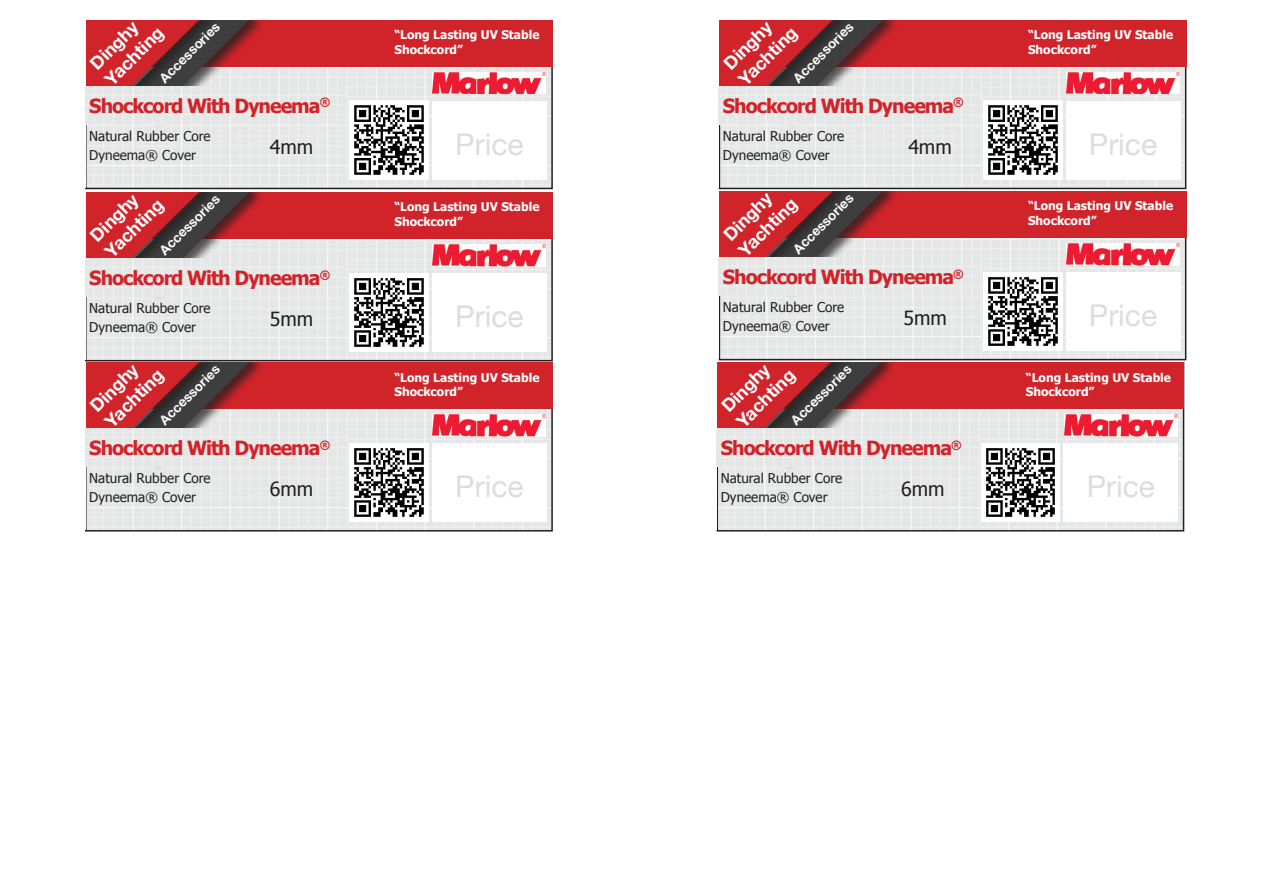
<style>
.page{position:relative;width:1263px;height:893px;background:#fff}
.page>*{position:absolute;margin:0;border:0;box-sizing:border-box;transform-origin:0 0}
.t1{font:30px "Helvetica Neue";color:#dcdddf}
.t2{font:700 19.5px "Tahoma";letter-spacing:-.05em;color:#d1232a}
.t3{font:19.5px "Tahoma";color:#231f20}
.t4{font:700 18px/21.6px "Helvetica Neue";color:#fff}
.t5{font:13.5px "Tahoma";color:#231f20}
.t6{font:700 13.5px "Helvetica Neue";color:#fff}
.t7{font:700 12px/14.4px "Tahoma";color:#fff}
</style>
<div class="page">
<img style="left:88px;top:409px;width:462px;height:119px">
<div style="left:85px;top:361px;width:468px;height:170px;border:2px solid #231f20"></div>
<div style="left:432px;top:443px;width:114px;height:79px;background:#fff"></div>
<img style="left:433px;top:414px;width:113px;height:22px">
<div style="left:85px;top:359px;width:468px;height:50px;background:#d1232a"></div>
<div style="left:128px;top:334px;width:137px;height:138px;background:#231f20;opacity:.75"></div>
<div style="left:66px;top:351px;width:155px;height:118px;background:#e5e6e6"></div>
<svg style="left:85px;top:361px;width:167px;height:68px;background:#9d3f43"></svg>
<div style="left:51px;top:359px;width:34px;height:170px;background:#fff"></div>
<img style="left:132px;top:429px;width:215px;height:37px">
<img style="left:350px;top:443px;width:78px;height:79px">
<div style="left:86px;top:192px;width:466px;height:169px;background:#e5e6e6"></div>
<div style="left:85px;top:191px;width:468px;height:170px;border:2px solid #231f20"></div>
<div style="left:432px;top:273px;width:114px;height:79px;background:#fff"></div>
<img style="left:433px;top:244px;width:113px;height:22px">
<div style="left:85px;top:189px;width:468px;height:50px;background:#d1232a"></div>
<div style="left:128px;top:164px;width:137px;height:138px;background:#231f20;opacity:.75"></div>
<div style="left:66px;top:181px;width:155px;height:118px;background:#e5e6e6"></div>
<svg style="left:85px;top:191px;width:167px;height:68px;background:#9e4045"></svg>
<div style="left:51px;top:189px;width:34px;height:170px;background:#fff"></div>
<svg style="left:66px;top:187px;width:487px;height:4px"></svg>
<img style="left:132px;top:259px;width:197px;height:37px">
<img style="left:350px;top:273px;width:78px;height:79px">
<img style="left:88px;top:68px;width:462px;height:118px">
<div style="left:85px;top:19px;width:468px;height:170px;border:2px solid #231f20"></div>
<div style="left:432px;top:101px;width:114px;height:79px;background:#fff"></div>
<img style="left:433px;top:72px;width:113px;height:22px">
<div style="left:85px;top:17px;width:468px;height:50px;background:#d1232a"></div>
<div style="left:128px;top:0;width:137px;height:129px;background:#231f20;opacity:.75"></div>
<div style="left:66px;top:8px;width:155px;height:119px;background:#e5e6e6"></div>
<svg style="left:85px;top:19px;width:167px;height:67px;background:#9d3e42"></svg>
<div style="left:51px;top:17px;width:34px;height:170px;background:#fff"></div>
<div style="left:51px;top:0;width:502px;height:19px;background:#fff"></div>
<img style="left:181px;top:86px;width:166px;height:38px">
<img style="left:350px;top:101px;width:78px;height:79px">
<img style="left:719px;top:409px;width:462px;height:119px">
<div style="left:716px;top:361px;width:468px;height:170px;border:2px solid #231f20"></div>
<div style="left:1064px;top:443px;width:114px;height:79px;background:#fff"></div>
<img style="left:1064px;top:414px;width:113px;height:22px">
<div style="left:716px;top:359px;width:468px;height:50px;background:#d1232a"></div>
<div style="left:759px;top:334px;width:138px;height:138px;background:#231f20;opacity:.75"></div>
<div style="left:698px;top:351px;width:155px;height:118px;background:#e5e6e6"></div>
<svg style="left:716px;top:361px;width:168px;height:68px;background:#9f4246"></svg>
<div style="left:682px;top:359px;width:34px;height:170px;background:#fff"></div>
<div style="left:682px;top:310px;width:502px;height:51px;background:#fff"></div>
<img style="left:763px;top:429px;width:215px;height:37px">
<img style="left:981px;top:443px;width:79px;height:79px">
<img style="left:722px;top:238px;width:461px;height:119px">
<div style="left:719px;top:190px;width:467px;height:170px;border:2px solid #231f20"></div>
<div style="left:1066px;top:272px;width:114px;height:79px;background:#fff"></div>
<img style="left:1066px;top:243px;width:113px;height:22px">
<div style="left:719px;top:188px;width:467px;height:50px;background:#d1232a"></div>
<div style="left:761px;top:163px;width:138px;height:138px;background:#231f20;opacity:.75"></div>
<div style="left:700px;top:180px;width:155px;height:118px;background:#e5e6e6"></div>
<svg style="left:719px;top:190px;width:167px;height:67px;background:#9d3d41"></svg>
<div style="left:685px;top:188px;width:34px;height:170px;background:#fff"></div>
<div style="left:685px;top:139px;width:501px;height:51px;background:#fff"></div>
<img style="left:765px;top:257px;width:215px;height:38px">
<img style="left:983px;top:272px;width:79px;height:79px">
<img style="left:722px;top:68px;width:461px;height:118px">
<div style="left:719px;top:19px;width:467px;height:170px;border:2px solid #231f20"></div>
<div style="left:1066px;top:101px;width:114px;height:79px;background:#fff"></div>
<img style="left:1066px;top:72px;width:113px;height:22px">
<div style="left:719px;top:17px;width:467px;height:50px;background:#d1232a"></div>
<div style="left:761px;top:0;width:138px;height:129px;background:#231f20;opacity:.75"></div>
<div style="left:700px;top:8px;width:155px;height:119px;background:#e5e6e6"></div>
<svg style="left:719px;top:19px;width:167px;height:67px;background:#9d3d41"></svg>
<div style="left:685px;top:17px;width:34px;height:170px;background:#fff"></div>
<div style="left:685px;top:0;width:501px;height:19px;background:#fff"></div>
<img style="left:855px;top:86px;width:125px;height:38px">
<img style="left:983px;top:101px;width:79px;height:79px">
<p class="t4" style="left:85px;top:59px;width:76px;rotate:-45deg">Dinghy<br>Yachting</p>
<p class="t2" style="left:89px;top:92px;width:242px">Shockcord With Dyneema<sup>®</sup></p>
<p class="t3" style="left:270px;top:134px;width:45px">4mm</p>
<p class="t6" style="left:154px;top:73px;width:80px;rotate:-45deg">Accessories</p>
<p class="t5" style="left:89px;top:127px;width:123px">Natural Rubber Core</p>
<p class="t5" style="left:89px;top:146px;width:108px">Dyneema® Cover</p>
<p class="t4" style="left:85px;top:232px;width:76px;rotate:-45deg">Dinghy<br>Yachting</p>
<p class="t2" style="left:89px;top:264px;width:242px">Shockcord With Dyneema<sup>®</sup></p>
<p class="t3" style="left:270px;top:306px;width:45px">5mm</p>
<p class="t6" style="left:154px;top:245px;width:80px;rotate:-45deg">Accessories</p>
<p class="t5" style="left:89px;top:299px;width:123px">Natural Rubber Core</p>
<p class="t5" style="left:89px;top:318px;width:108px">Dyneema® Cover</p>
<p class="t4" style="left:85px;top:402px;width:76px;rotate:-45deg">Dinghy<br>Yachting</p>
<p class="t2" style="left:89px;top:434px;width:242px">Shockcord With Dyneema<sup>®</sup></p>
<p class="t3" style="left:270px;top:476px;width:45px">6mm</p>
<p class="t6" style="left:154px;top:415px;width:80px;rotate:-45deg">Accessories</p>
<p class="t5" style="left:89px;top:469px;width:123px">Natural Rubber Core</p>
<p class="t5" style="left:89px;top:488px;width:108px">Dyneema® Cover</p>
<p class="t7" style="left:394px;top:27px;width:147px">“Long Lasting UV Stable<br>Shockcord”</p>
<p class="t1" style="left:455px;top:122px;width:70px">Price</p>
<p class="t7" style="left:394px;top:199px;width:147px">“Long Lasting UV Stable<br>Shockcord”</p>
<p class="t1" style="left:455px;top:295px;width:70px">Price</p>
<p class="t7" style="left:394px;top:369px;width:147px">“Long Lasting UV Stable<br>Shockcord”</p>
<p class="t1" style="left:455px;top:465px;width:70px">Price</p>
<p class="t4" style="left:719px;top:59px;width:76px;rotate:-45deg">Dinghy<br>Yachting</p>
<p class="t2" style="left:723px;top:92px;width:242px">Shockcord With Dyneema<sup>®</sup></p>
<p class="t3" style="left:908px;top:134px;width:45px">4mm</p>
<p class="t6" style="left:788px;top:73px;width:80px;rotate:-45deg">Accessories</p>
<p class="t5" style="left:723px;top:127px;width:123px">Natural Rubber Core</p>
<p class="t5" style="left:723px;top:146px;width:108px">Dyneema® Cover</p>
<p class="t4" style="left:719px;top:231px;width:76px;rotate:-45deg">Dinghy<br>Yachting</p>
<p class="t2" style="left:723px;top:263px;width:242px">Shockcord With Dyneema<sup>®</sup></p>
<p class="t3" style="left:903px;top:305px;width:45px">5mm</p>
<p class="t6" style="left:788px;top:244px;width:80px;rotate:-45deg">Accessories</p>
<p class="t5" style="left:723px;top:298px;width:123px">Natural Rubber Core</p>
<p class="t5" style="left:723px;top:317px;width:108px">Dyneema® Cover</p>
<p class="t4" style="left:717px;top:402px;width:76px;rotate:-45deg">Dinghy<br>Yachting</p>
<p class="t2" style="left:721px;top:434px;width:242px">Shockcord With Dyneema<sup>®</sup></p>
<p class="t3" style="left:901px;top:476px;width:45px">6mm</p>
<p class="t6" style="left:786px;top:415px;width:80px;rotate:-45deg">Accessories</p>
<p class="t5" style="left:721px;top:469px;width:123px">Natural Rubber Core</p>
<p class="t5" style="left:721px;top:488px;width:108px">Dyneema® Cover</p>
<p class="t7" style="left:1028px;top:27px;width:147px">“Long Lasting UV Stable<br>Shockcord”</p>
<p class="t1" style="left:1089px;top:122px;width:70px">Price</p>
<p class="t7" style="left:1028px;top:198px;width:147px">“Long Lasting UV Stable<br>Shockcord”</p>
<p class="t1" style="left:1089px;top:294px;width:70px">Price</p>
<p class="t7" style="left:1026px;top:369px;width:147px">“Long Lasting UV Stable<br>Shockcord”</p>
<p class="t1" style="left:1087px;top:465px;width:70px">Price</p>
</div>
